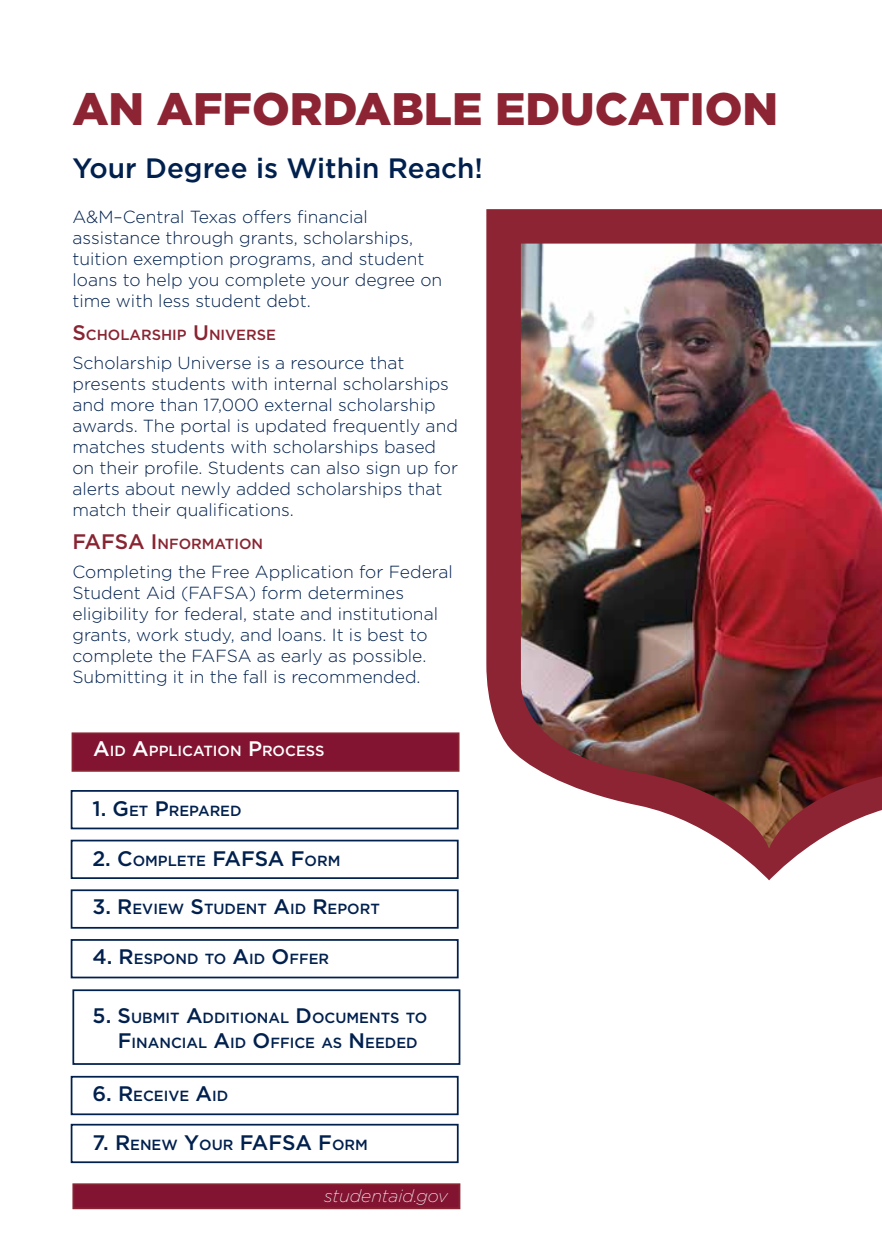
<style>
.page{position:relative;width:882px;height:1260px;background:#fff}
.page>*{position:absolute;margin:0;border:0;box-sizing:border-box;transform-origin:0 0}
.t1{font:900 45.5px "Gotham";color:#8c2433}
.t2{font:500 28px "Gotham";color:#00204e}
.t3{font:500 21px "Gotham";color:#00204e}
.t4{font:300 17.5px/21px "Gotham";color:#00204e}
.t5{font:italic 200 17.5px "Gotham";color:#fff}
.t6{font:500 14.7px/25.2px "Gotham";color:#00204e}
.t7{font:500 14.7px "Gotham";color:#892432}
.t8{font:500 14.7px "Gotham";color:#fff}
.s1{font-size:21px}
.s2{font-size:14.7px}
</style>
<div class="page">
<img style="left:486px;top:209px;width:396px;height:671px">
<div style="left:72px;top:732px;width:388px;height:40px;background:#821432;border:2px solid #892432"></div>
<div style="left:71px;top:790px;width:388px;height:39px;background:#fff;border:2px solid #00204e"></div>
<div style="left:71px;top:840px;width:388px;height:39px;background:#fff;border:2px solid #00204e"></div>
<div style="left:71px;top:889px;width:388px;height:40px;background:#fff;border:2px solid #00204e"></div>
<div style="left:71px;top:939px;width:388px;height:39px;background:#fff;border:2px solid #00204e"></div>
<div style="left:71px;top:1076px;width:388px;height:39px;background:#fff;border:2px solid #00204e"></div>
<div style="left:71px;top:1124px;width:388px;height:39px;background:#fff;border:2px solid #00204e"></div>
<div style="left:72px;top:1183px;width:388px;height:26px;background:#821432;border:2px solid #892432"></div>
<div style="left:72px;top:989px;width:388px;height:76px;background:#fff;border:2px solid #00204e"></div>
<h1 class="t1" style="left:72px;top:77px;width:707px">AN AFFORDABLE EDUCATION</h1>
<h2 class="t2" style="left:72px;top:150px;width:412px">Your Degree is Within Reach!</h2>
<p class="t4" style="left:72px;top:206px;width:371px">A&amp;M–Central Texas offers financial assistance through grants, scholarships, tuition exemption programs, and student loans to help you complete your degree on time with less student debt.</p>
<p class="t7" style="left:72px;top:325px;width:205px"><span class="s1">S</span>CHOLARSHIP <span class="s1">U</span>NIVERSE</p>
<p class="t4" style="left:72px;top:352px;width:387px">Scholarship Universe is a resource that presents students with internal scholarships and more than 17,000 external scholarship awards. The portal is updated frequently and matches students with scholarships based on their profile. Students can also sign up for alerts about newly added scholarships that match their qualifications.</p>
<p class="t7" style="left:72px;top:534px;width:192px"><span class="s1">FAFSA I</span> NFORMATION</p>
<p class="t4" style="left:72px;top:561px;width:382px">Completing the Free Application for Federal Student Aid (FAFSA) form determines eligibility for federal, state and institutional grants, work study, and loans. It is best to complete the FAFSA as early as possible.<br>Submitting it in the fall is recommended.</p>
<p class="t8" style="left:93px;top:742px;width:223px"><span class="s1">A</span>ID <span class="s1">A</span>PPLICATION <span class="s1">P</span>ROCESS</p>
<p class="t6" style="left:92px;top:798px;width:151px"><span class="s1">1. G</span>ET <span class="s1">P</span>REPARED</p>
<p class="t6" style="left:92px;top:848px;width:250px"><span class="s1">2. C</span>OMPLETE <span class="s1">FAFSA F</span>ORM</p>
<p class="t6" style="left:92px;top:896px;width:289px"><span class="s1">3. R</span>EVIEW <span class="s1">S</span>TUDENT <span class="s1">A</span>ID <span class="s1">R</span>EPORT</p>
<p class="t6" style="left:92px;top:946px;width:238px"><span class="s1">4. R</span>ESPOND TO <span class="s1">A</span>ID <span class="s1">O</span>FFER</p>
<p class="t6" style="left:118px;top:1005px;width:311px;text-indent:-25px"><span class="s1">5. S</span>UBMIT <span class="s1">A</span>DDITIONAL <span class="s1">D</span>OCUMENTS TO<br><span class="s1">F</span>INANCIAL <span class="s1">A</span>ID <span class="s1">O</span>FFICE AS <span class="s1">N</span> EEDED</p>
<p class="t6" style="left:92px;top:1083px;width:138px"><span class="s1">6. R</span>ECEIVE <span class="s1">A</span>ID</p>
<p class="t3" style="left:92px;top:1128px;width:277px">7. R<span class="s2">ENEW</span> Y<span class="s2">OU R</span> FAFSA F<span class="s2">ORM</span></p>
<p class="t5" style="left:324px;top:1185px;width:125px">studentaid.gov</p>
</div>
